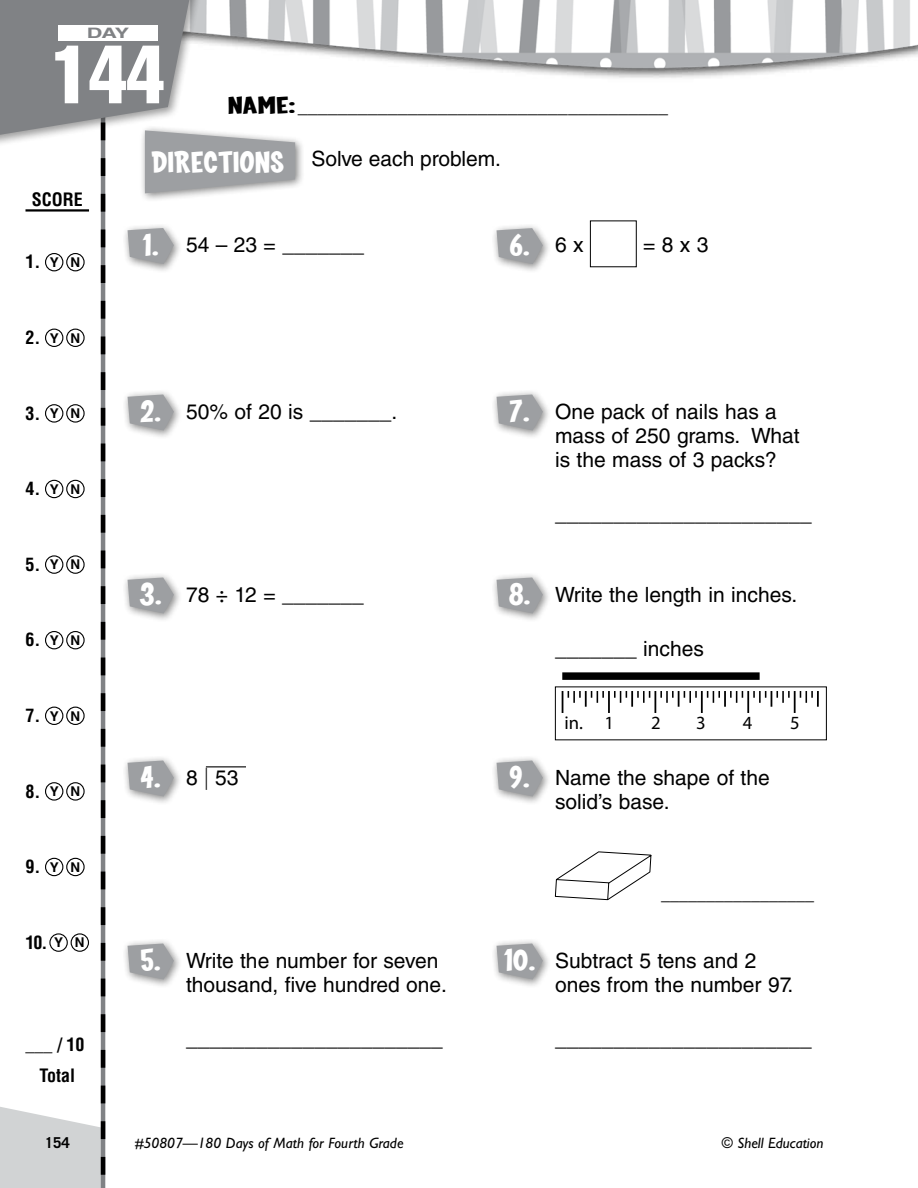
<style>
.page{position:relative;width:918px;height:1188px;background:#fff}
.page>*{position:absolute;margin:0;border:0;box-sizing:border-box;transform-origin:0 0}
.t1{font:81px "Helvetica LT Std Comp";color:#fff}
.t2{font:700 30px "Coop";color:#fff;scale:1.4 1}
.t3{font:21px/24px "Helvetica LT Std";color:#000}
.t4{font:18.6px "Myriad Pro";color:#000}
.t5{font:700 condensed 18px/30.6px "Helvetica LT Std";color:#000;text-align:center}
.t6{font:18px "Helvetica LT Std";color:#000}
.t7{font:18px "Times LT Std";color:#000}
.t8{font:italic 15px "Gill Sans Std";color:#000}
.t9{font:700 15px "Trade Gothic LT Std";color:#000}
.t10{font:700 14.4px "Helvetica LT Std";color:#808285;scale:1.5 1}
.s1{font-family:"Coop";font-weight:700;font-size:24px}
.s2{font-stretch:normal;font-size:13.5px}
.s3{font-family:"Coop";font-weight:700;font-size:30px;color:#fff}
.s4{font-family:"Helvetica LT Std";font-weight:400;font-size:21px;color:#000}
</style>
<div class="page">
<img style="left:295px;top:0;width:623px;height:78px">
<div style="left:139px;top:124px;width:167px;height:79px;background:#000;opacity:.5"></div>
<svg style="left:0;top:0;width:295px;height:1188px"></svg>
<div style="left:490px;top:222px;width:62px;height:51px;background:#000;opacity:.5"></div>
<svg style="left:497px;top:228px;width:46px;height:36px;background:#a8aaac"></svg>
<div style="left:590px;top:221px;width:47px;height:46px;border:1px solid #000"></div>
<div style="left:490px;top:388px;width:62px;height:52px;background:#000;opacity:.5"></div>
<svg style="left:497px;top:394px;width:46px;height:37px;background:#aaabae"></svg>
<div style="left:490px;top:571px;width:62px;height:52px;background:#000;opacity:.5"></div>
<svg style="left:497px;top:577px;width:46px;height:37px;background:#aaabae"></svg>
<hr style="left:608px;top:691px;width:2px;height:22px;background:#000">
<hr style="left:654px;top:691px;width:2px;height:22px;background:#000">
<hr style="left:701px;top:691px;width:2px;height:22px;background:#000">
<hr style="left:747px;top:691px;width:2px;height:22px;background:#000">
<hr style="left:794px;top:691px;width:2px;height:22px;background:#000">
<svg style="left:562px;top:691px;width:42px;height:22px"></svg>
<svg style="left:614px;top:691px;width:36px;height:16px"></svg>
<svg style="left:660px;top:691px;width:37px;height:16px"></svg>
<svg style="left:707px;top:691px;width:36px;height:16px"></svg>
<svg style="left:753px;top:691px;width:37px;height:16px"></svg>
<svg style="left:800px;top:691px;width:19px;height:16px"></svg>
<div style="left:562px;top:672px;width:198px;height:8px;background:#000"></div>
<div style="left:490px;top:754px;width:62px;height:52px;background:#000;opacity:.5"></div>
<svg style="left:497px;top:760px;width:46px;height:37px;background:#aaabae"></svg>
<svg style="left:555px;top:851px;width:97px;height:50px"></svg>
<div style="left:490px;top:937px;width:62px;height:52px;background:#000;opacity:.5"></div>
<svg style="left:497px;top:944px;width:46px;height:36px;background:#a8aaac"></svg>
<p class="t10" style="left:87px;top:24px;width:30px">DAY</p>
<h1 class="t1" style="left:52px;top:23px;width:114px">144</h1>
<p class="t6" style="left:228px;top:97px;width:442px"><span class="s1">NAME:</span>______________________________________</p>
<p class="t3" style="left:311px;top:147px;width:191px">Solve each problem.</p>
<h2 class="t2" style="left:152px;top:147px;width:96px">DIRECTIONS</h2>
<p class="t5" style="left:32px;top:184px;width:53px">SCORE</p>
<p class="t5" style="left:25px;top:246px;width:56px">1. <span class="s2">Y N</span></p>
<p class="t5" style="left:26px;top:322px;width:56px">2. <span class="s2">Y N</span></p>
<p class="t5" style="left:26px;top:398px;width:56px">3. <span class="s2">Y N</span></p>
<p class="t5" style="left:26px;top:473px;width:56px">4. <span class="s2">Y N</span></p>
<p class="t5" style="left:26px;top:549px;width:56px">5. <span class="s2">Y N</span></p>
<p class="t5" style="left:26px;top:624px;width:56px">6. <span class="s2">Y N</span></p>
<p class="t5" style="left:26px;top:700px;width:56px">7. <span class="s2">Y N</span></p>
<p class="t5" style="left:26px;top:776px;width:56px">8. <span class="s2">Y N</span></p>
<p class="t5" style="left:26px;top:851px;width:56px">9. <span class="s2">Y N</span></p>
<p class="t5" style="left:26px;top:927px;width:61px">10. <span class="s2">Y N</span></p>
<p class="t5" style="left:26px;top:1029px;width:61px">___ / 10<br>Total</p>
<p class="t9" style="left:45px;top:1133px;width:27px">154</p>
<p class="t3" style="left:143px;top:233px;width:223px"><span class="s3">1.</span> 54 – 23 = _______</p>
<h2 class="t2" style="left:509px;top:229px;width:54px">6. <span class="s4">6x</span></h2>
<p class="t3" style="left:643px;top:233px;width:67px">=8x3</p>
<p class="t3" style="left:140px;top:399px;width:259px"><span class="s3">2.</span> 50% of 20 is _______.</p>
<p class="t3" style="left:555px;top:399px;width:246px;text-indent:-46px"><span class="s3">7.</span> One pack of nails has a mass of 250 grams. What is the mass of 3 packs?</p>
<p class="t3" style="left:555px;top:501px;width:258px">______________________</p>
<p class="t3" style="left:140px;top:582px;width:226px"><span class="s3">3.</span> 78 ÷ 12 = _______</p>
<p class="t3" style="left:509px;top:582px;width:290px"><span class="s3">8.</span> Write the length in inches.</p>
<p class="t3" style="left:555px;top:636px;width:150px">_______ inches</p>
<p class="t3" style="left:141px;top:765px;width:99px"><span class="s3">4.</span> 8∙53</p>
<p class="t4" style="left:564px;top:711px;width:51px">in. 1</p>
<p class="t4" style="left:651px;top:711px;width:11px">2</p>
<p class="t4" style="left:696px;top:711px;width:11px">3</p>
<p class="t4" style="left:743px;top:711px;width:11px">4</p>
<p class="t4" style="left:790px;top:711px;width:11px">5</p>
<p class="t3" style="left:555px;top:765px;width:216px;text-indent:-45px"><span class="s3">9.</span> Name the shape of the solid’s base.</p>
<p class="t7" style="left:661px;top:884px;width:155px">_________________</p>
<p class="t3" style="left:186px;top:948px;width:262px;text-indent:-46px"><span class="s3">5.</span> Write the number for seven thousand, five hundred one.</p>
<p class="t3" style="left:555px;top:948px;width:240px;text-indent:-51px"><span class="s3">10.</span> Subtract 5 tens and 2 ones from the number 97.</p>
<p class="t3" style="left:186px;top:1026px;width:258px">______________________</p>
<p class="t3" style="left:555px;top:1026px;width:258px">______________________</p>
<p class="t8" style="left:135px;top:1134px;width:270px">#50807—180 Days of Math for Fourth Grade</p>
<p class="t8" style="left:722px;top:1134px;width:103px">© Shell Education</p>
</div>
